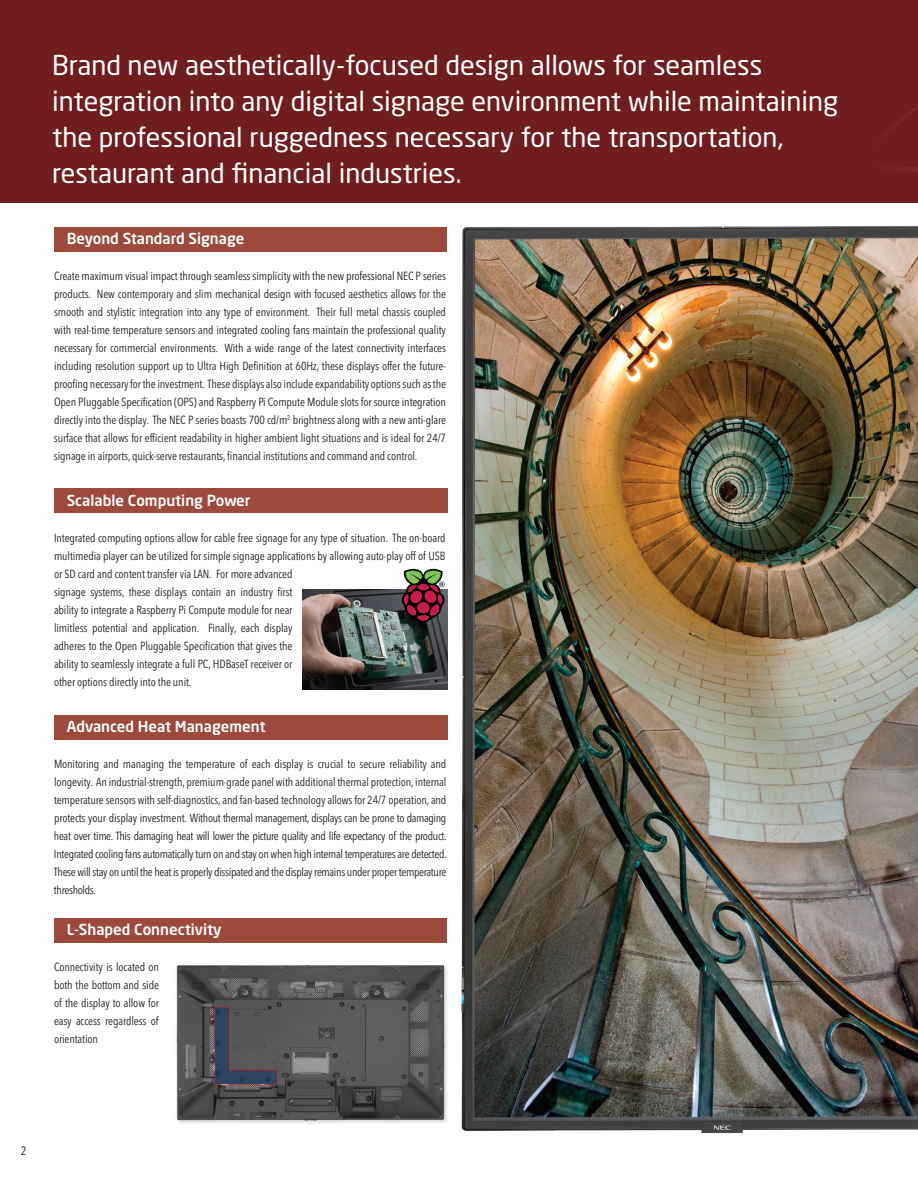
<style>
.page{position:relative;width:918px;height:1188px;background:#fff}
.page>*{position:absolute;margin:0;border:0;box-sizing:border-box;transform-origin:0 0}
.t1{font:27px/36px "Neo Sans Std";color:#fff}
.t2{font:500 15px "Neo Sans Pro";color:#fff}
.t3{font:condensed 12.3px "Avenir Next LT Pro";color:#231f20}
.t4{font:condensed 11.7px/18px "Avenir Next LT Pro";letter-spacing:-.01em;color:#231f20;text-align:justify}
</style>
<div class="page">
<div style="left:0;top:0;width:918px;height:202px;background:#701d1f"></div>
<svg style="left:902px;top:105px;width:16px;height:67px"></svg>
<div style="left:54px;top:716px;width:393px;height:24px;background:#9d4a3c"></div>
<div style="left:54px;top:489px;width:393px;height:24px;background:#9d4a3c"></div>
<img style="left:176px;top:965px;width:270px;height:159px">
<div style="left:54px;top:227px;width:392px;height:24px;background:#9d4a3c"></div>
<div style="left:54px;top:918px;width:392px;height:24px;background:#9d4a3c"></div>
<img style="left:446px;top:226px;width:471px;height:907px">
<img style="left:302px;top:589px;width:146px;height:101px">
<svg style="left:402px;top:569px;width:43px;height:54px;background:#6d4142"></svg>
<h1 class="t1" style="left:52px;top:46px;width:788px">Brand new aesthetically-focused design allows for seamless integration into any digital signage environment while maintaining the professional ruggedness necessary for the transportation, restaurant and financial industries.</h1>
<p class="t2" style="left:67px;top:229px;width:179px">Beyond Standard Signage</p>
<p class="t4" style="left:54px;top:267px;width:394px">Create maximum visual impact through seamless simplicity with the new professional NEC P series products. New contemporary and slim mechanical design with focused aesthetics allows for the smooth and stylistic integration into any type of environment. Their full metal chassis coupled with real-time temperature sensors and integrated cooling fans maintain the professional quality necessary for commercial environments. With a wide range of the latest connectivity interfaces including resolution support up to Ultra High Definition at 60Hz, these displays offer the future&shy;proofing necessary for the investment. These displays also include expandability options such as the Open Pluggable Specification (OPS) and Raspberry Pi Compute Module slots for source integration directly into the display. The NEC P series boasts 700 cd/m<sup>2</sup> brightness along with a new anti-glare surface that allows for efficient readability in higher ambient light situations and is ideal for 24/7 signage in airports, quick-serve restaurants, financial institutions and command and control.</p>
<p class="t2" style="left:67px;top:491px;width:185px">Scalable Computing Power</p>
<p class="t4" style="left:54px;top:529px;width:393px;text-align:left">Integrated computing options allow for cable free signage for any type of situation. The on-board multimedia player can be utilized for simple signage applications by allowing auto-play off of USB or SD card and content transfer via LAN. For more advanced<br>signage systems, these displays contain an industry first<br>ability to integrate a Raspberry Pi Compute module for near<br>limitless potential and application. Finally, each display<br>adheres to the Open Pluggable Specification that gives the<br>ability to seamlessly integrate a full PC, HDBaseT receiver or<br>other options directly into the unit.</p>
<p class="t2" style="left:67px;top:717px;width:200px">Advanced Heat Management</p>
<p class="t4" style="left:54px;top:755px;width:394px">Monitoring and managing the temperature of each display is crucial to secure reliability and longevity. An industrial-strength, premium-grade panel with additional thermal protection, internal temperature sensors with self-diagnostics, and fan-based technology allows for 24/7 operation, and protects your display investment. Without thermal management, displays can be prone to damaging heat over time. This damaging heat will lower the picture quality and life expectancy of the product.<br>Integrated cooling fans automatically turn on and stay on when high internal temperatures are detected.<br>These will stay on until the heat is properly dissipated and the display remains under proper temperature thresholds.</p>
<p class="t2" style="left:67px;top:920px;width:156px">L-Shaped Connectivity</p>
<p class="t4" style="left:54px;top:958px;width:107px">Connectivity is located on both the bottom and side of the display to allow for easy access regardless of orientation</p>
<p class="t3" style="left:21px;top:1144px;width:7px">2</p>
</div>
